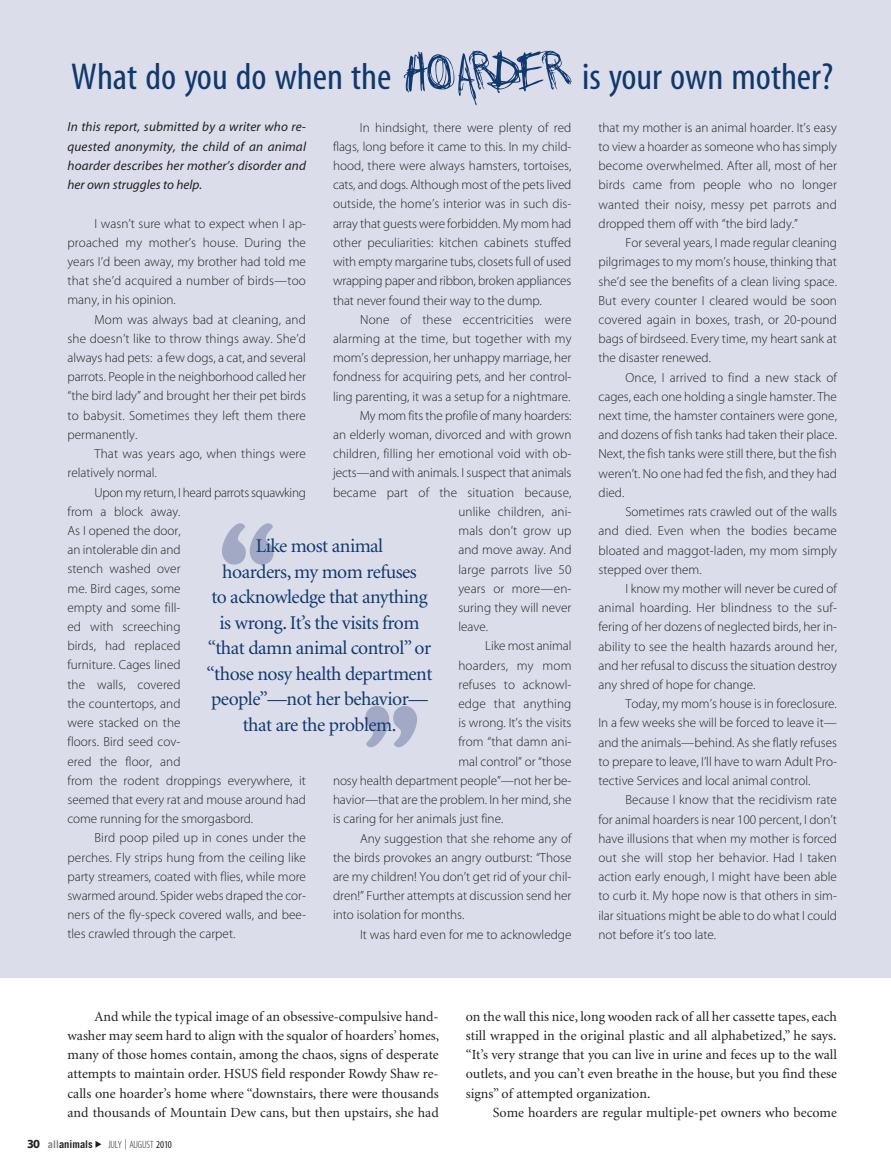
<style>
.page{position:relative;width:891px;height:1175px;background:#fff}
.page>*{position:absolute;margin:0;border:0;box-sizing:border-box;transform-origin:0 0}
.t1{font:37.5px "Myriad MM400 RG300 CN";color:#11386d;scale:1.05 1}
.t2{font:19.5px/25.5px "Minion";letter-spacing:-.025em;color:#11386d;text-align:center}
.t3{font:13.95px/19.2px "Minion";color:#231f20;text-align:justify}
.t4{font:13.2px/19.2px "Myriad MM215 LT600 NO";color:#231f20;text-align:justify}
.t5{font:13.2px/19.2px "Myriad MM It 400 RG600 NO";letter-spacing:.01em;color:#231f20;text-align:justify}
.t6{font:10.5px "Myriad MM213 LT300 CN";letter-spacing:-.025em;color:#231f20}
.t7{font:700 10.5px "Trade Gothic";color:#231f20}
.s1{font-family:"Jo.wrote.a.lovesong";font-size:42.45px}
.s2{font-family:"Myriad MM700 BD600 NO";font-weight:400;font-size:12.45px}
.s3{color:#808285}
.s4{font-family:"Myriad MM400 RG300 CN"}
</style>
<div class="page">
<svg style="left:95px;top:1141px;width:6px;height:6px"></svg>
<div style="left:0;top:0;width:891px;height:977px;background:#dbdeea"></div>
<svg style="left:222px;top:523px;width:52px;height:41px"></svg>
<svg style="left:365px;top:706px;width:52px;height:41px"></svg>
<h1 class="t1" style="left:71px;top:63px;width:727px">What do you do when the <span class="s1">HOARDER</span> is your own mother?</h1>
<p class="t5" style="left:68px;top:119px;width:240px">In this report, submitted by a writer who re&shy;quested anonymity, the child of an animal hoarder describes her mother’s disorder and her own struggles to help.</p>
<p class="t4" style="left:68px;top:215px;width:240px;text-indent:27px">I wasn’t sure what to expect when I ap&shy;proached my mother’s house. During the years I’d been away, my brother had told me that she’d acquired a number of birds—too many, in his opinion.</p>
<p class="t4" style="left:68px;top:311px;width:240px;text-indent:27px">Mom was always bad at cleaning, and she doesn’t like to throw things away. She’d always had pets: a few dogs, a cat, and several parrots. People in the neighborhood called her “the bird lady” and brought her their pet birds to babysit. Sometimes they left them there permanently.</p>
<p class="t4" style="left:68px;top:445px;width:240px;text-indent:27px">That was years ago, when things were relatively normal.</p>
<p class="t4" style="left:68px;top:483px;width:240px;text-align:left;text-indent:27px">Upon my return, I heard parrots squawking from a block away.<br>As I opened the door,<br>an intolerable din and<br>stench washed over<br>me. Bird cages, some<br>empty and some fill-<br>ed with screeching<br>birds, had replaced<br>furniture. Cages lined<br>the walls, covered<br>the countertops, and<br>were stacked on the<br>floors. Bird seed cov-<br>ered the floor, and<br>from the rodent droppings everywhere, it seemed that every rat and mouse around had come running for the smorgasbord.</p>
<p class="t4" style="left:68px;top:829px;width:240px;text-indent:27px">Bird poop piled up in cones under the perches. Fly strips hung from the ceiling like party streamers, coated with flies, while more swarmed around. Spider webs draped the cor&shy;ners of the fly-speck covered walls, and bee&shy;tles crawled through the carpet.</p>
<p class="t4" style="left:333px;top:119px;width:240px;text-indent:27px">In hindsight, there were plenty of red flags, long before it came to this. In my child&shy;hood, there were always hamsters, tortoises, cats, and dogs. Although most of the pets lived outside, the home’s interior was in such dis&shy;array that guests were forbidden. My mom had other peculiarities: kitchen cabinets stuffed with empty margarine tubs, closets full of used wrapping paper and ribbon, broken appliances that never found their way to the dump.</p>
<p class="t4" style="left:360px;top:311px;width:213px">None of these eccentricities were</p>
<p class="t4" style="left:333px;top:330px;width:240px">alarming at the time, but together with my</p>
<p class="t4" style="left:333px;top:349px;width:240px">mom’s depression, her unhappy marriage, her</p>
<p class="t4" style="left:333px;top:368px;width:240px">fondness for acquiring pets, and her control-</p>
<p class="t4" style="left:333px;top:388px;width:239px">ling parenting, it was a setup for a nightmare.</p>
<p class="t4" style="left:360px;top:407px;width:213px">My mom fits the profile of many hoarders:</p>
<p class="t4" style="left:333px;top:426px;width:240px">an elderly woman, divorced and with grown</p>
<p class="t4" style="left:333px;top:445px;width:240px">children, filling her emotional void with ob-</p>
<p class="t4" style="left:333px;top:464px;width:240px">jects—and with animals. I suspect that animals</p>
<p class="t4" style="left:333px;top:484px;width:240px">became part of the situation because,</p>
<p class="t4" style="left:458px;top:503px;width:115px">unlike children, ani-</p>
<p class="t4" style="left:458px;top:522px;width:115px">mals don’t grow up</p>
<p class="t4" style="left:458px;top:541px;width:115px">and move away. And</p>
<p class="t4" style="left:458px;top:560px;width:115px">large parrots live 50</p>
<p class="t4" style="left:458px;top:580px;width:115px">years or more—en-</p>
<p class="t4" style="left:458px;top:599px;width:115px">suring they will never</p>
<p class="t4" style="left:458px;top:618px;width:31px">leave.</p>
<p class="t4" style="left:485px;top:637px;width:88px">Like most animal</p>
<p class="t4" style="left:458px;top:656px;width:115px">hoarders, my mom</p>
<p class="t4" style="left:458px;top:676px;width:115px">refuses to acknowl-</p>
<p class="t4" style="left:458px;top:695px;width:115px">edge that anything</p>
<p class="t4" style="left:458px;top:714px;width:115px">is wrong. It’s the visits</p>
<p class="t4" style="left:458px;top:733px;width:115px">from “that damn ani-</p>
<p class="t4" style="left:458px;top:752px;width:115px">mal control” or “those</p>
<p class="t4" style="left:333px;top:772px;width:240px">nosy health department people”—not her be-</p>
<p class="t4" style="left:333px;top:791px;width:240px">havior—that are the problem. In her mind, she</p>
<p class="t4" style="left:333px;top:810px;width:172px">is caring for her animals just fine.</p>
<p class="t4" style="left:360px;top:829px;width:213px">Any suggestion that she rehome any of</p>
<p class="t4" style="left:333px;top:848px;width:240px">the birds provokes an angry outburst: “Those</p>
<p class="t4" style="left:333px;top:868px;width:240px">are my children! You don’t get rid of your chil-</p>
<p class="t4" style="left:333px;top:887px;width:240px">dren!” Further attempts at discussion send her</p>
<p class="t4" style="left:333px;top:906px;width:133px">into isolation for months.</p>
<p class="t4" style="left:360px;top:925px;width:213px">It was hard even for me to acknowledge</p>
<h2 class="t2" style="left:207px;top:535px;width:227px">Like most animal<br>hoarders, my mom refuses<br>to acknowledge that anything is wrong. It’s the visits from “that damn animal control” or “those nosy health department people”—not her behavior— that are the problem.</h2>
<p class="t4" style="left:599px;top:119px;width:240px">that my mother is an animal hoarder. It’s easy to view a hoarder as someone who has simply become overwhelmed. After all, most of her birds came from people who no longer wanted their noisy, messy pet parrots and dropped them off with “the bird lady.”</p>
<p class="t4" style="left:599px;top:234px;width:240px;text-indent:27px">For several years, I made regular cleaning pilgrimages to my mom’s house, thinking that she’d see the benefits of a clean living space.<br>But every counter I cleared would be soon covered again in boxes, trash, or 20-pound bags of birdseed. Every time, my heart sank at the disaster renewed.</p>
<p class="t4" style="left:599px;top:369px;width:240px;text-indent:27px">Once, I arrived to find a new stack of cages, each one holding a single hamster. The next time, the hamster containers were gone, and dozens of fish tanks had taken their place.<br>Next, the fish tanks were still there, but the fish weren’t. No one had fed the fish, and they had died.</p>
<p class="t4" style="left:599px;top:503px;width:240px;text-indent:27px">Sometimes rats crawled out of the walls and died. Even when the bodies became bloated and maggot-laden, my mom simply stepped over them.</p>
<p class="t4" style="left:599px;top:580px;width:240px;text-indent:27px">I know my mother will never be cured of animal hoarding. Her blindness to the suf&shy;fering of her dozens of neglected birds, her in&shy;ability to see the health hazards around her, and her refusal to discuss the situation destroy any shred of hope for change.</p>
<p class="t4" style="left:599px;top:695px;width:240px;text-indent:27px">Today, my mom’s house is in foreclosure.<br>In a few weeks she will be forced to leave it— and the animals—behind. As she flatly refuses to prepare to leave, I’ll have to warn Adult Pro&shy;tective Services and local animal control.</p>
<p class="t4" style="left:599px;top:791px;width:240px;text-indent:27px">Because I know that the recidivism rate for animal hoarders is near 100 percent, I don’t have illusions that when my mother is forced out she will stop her behavior. Had I taken action early enough, I might have been able to curb it. My hope now is that others in sim&shy;ilar situations might be able to do what I could not before it’s too late.</p>
<p class="t3" style="left:68px;top:1007px;width:373px;text-indent:27px">And while the typical image of an obsessive-compulsive hand&shy;washer may seem hard to align with the squalor of hoarders’ homes, many of those homes contain, among the chaos, signs of desperate attempts to maintain order. HSUS field responder Rowdy Shaw re&shy;calls one hoarder’s home where “downstairs, there were thousands and thousands of Mountain Dew cans, but then upstairs, she had</p>
<p class="t3" style="left:466px;top:1007px;width:373px">on the wall this nice, long wooden rack of all her cassette tapes, each still wrapped in the original plastic and all alphabetized,” he says. “It’s very strange that you can live in urine and feces up to the wall outlets, and you can’t even breathe in the house, but you find these signs” of attempted organization.</p>
<p class="t3" style="left:493px;top:1103px;width:346px">Some hoarders are regular multiple-pet owners who become</p>
<p class="t7" style="left:27px;top:1140px;width:67px"><span class="s2">30</span> <span class="s3">all</span>animals</p>
<p class="t6" style="left:108px;top:1140px;width:65px">JULY | AUGUST <span class="s4">2010</span></p>
</div>
